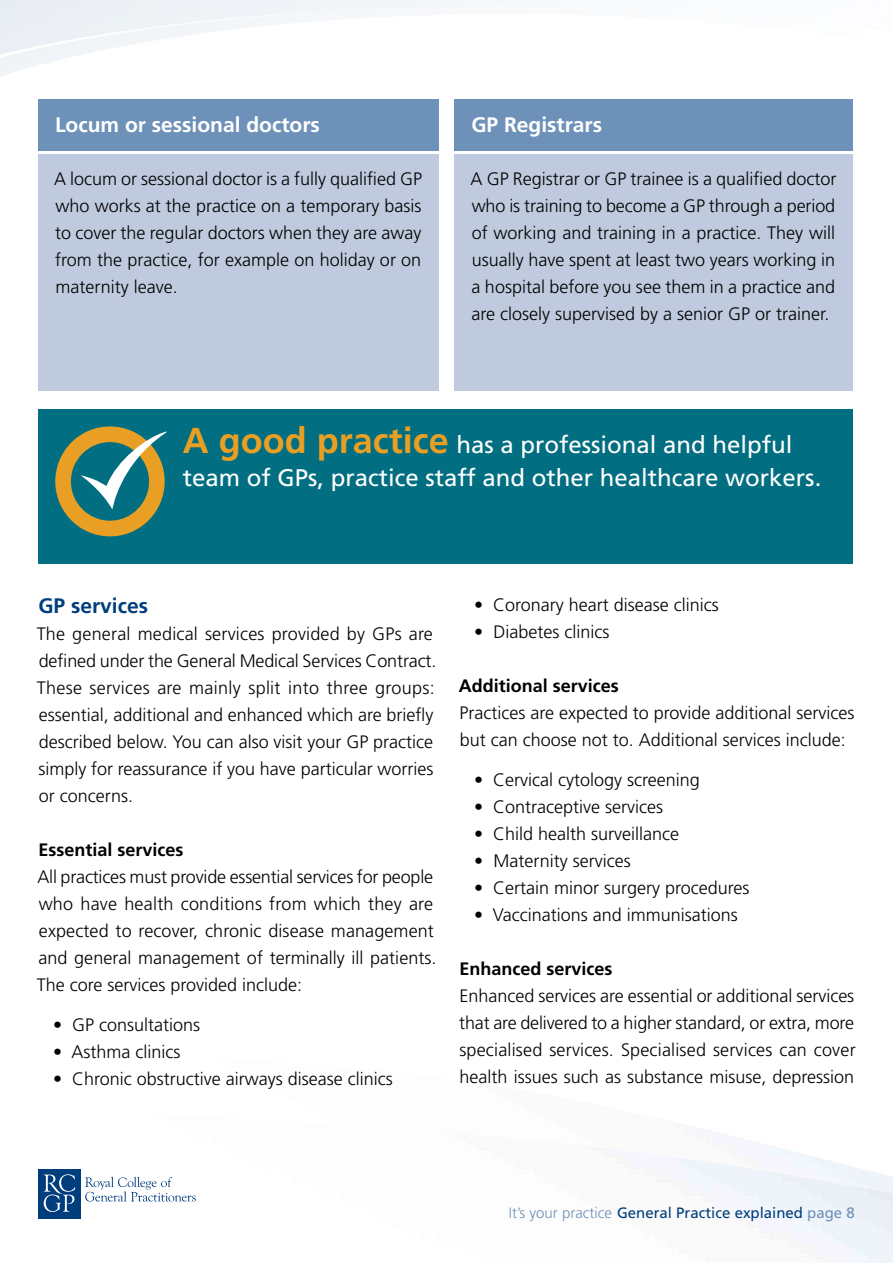
<style>
.page{position:relative;width:893px;height:1263px;background:#fff}
.page>*{position:absolute;margin:0;border:0;box-sizing:border-box;transform-origin:0 0}
.t1{font:24px/33px "Frutiger LT";color:#fff}
.t2{font:700 21px "Frutiger LT";color:#fff}
.t3{font:700 21px "Frutiger LT";color:#003e7e}
.t4{font:300 18px/27px "Frutiger LT";color:#000;text-align:justify}
.t5{font:700 18px "Frutiger LT";color:#000}
.t6{font:15px "Frutiger LT";color:#003e7e}
.s1{font-weight:700;font-size:36px;color:#e89f23}
.s2{font-weight:300;color:#6e91b9}
.s3{color:#6e91b9}
</style>
<div class="page">
<img style="left:46px;top:1125px;width:846px;height:138px">
<hr style="left:892px;top:0;width:1px;height:1263px;background:#6990b8">
<svg style="left:85px;top:1177px;width:111px;height:24px"></svg>
<div style="left:38px;top:1169px;width:43px;height:49px;background:#003d7d"></div>
<svg style="left:44px;top:1174px;width:31px;height:38px"></svg>
<img style="left:0;top:0;width:893px;height:55px">
<div style="left:38px;top:409px;width:815px;height:155px;background:#026e81"></div>
<div style="left:38px;top:154px;width:401px;height:237px;background:#bfcade"></div>
<div style="left:38px;top:100px;width:401px;height:51px;background:#6e91b9"></div>
<div style="left:454px;top:154px;width:399px;height:237px;background:#bfcade"></div>
<div style="left:454px;top:100px;width:399px;height:51px;background:#6e91b9"></div>
<svg style="left:55px;top:426px;width:112px;height:110px"></svg>
<p class="t2" style="left:55px;top:113px;width:266px">Locum or sessional doctors</p>
<p class="t4" style="left:54px;top:165px;width:369px">A locum or sessional doctor is a fully qualified GP who works at the practice on a temporary basis to cover the regular doctors when they are away from the practice, for example on holiday or on maternity leave.</p>
<p class="t2" style="left:471px;top:113px;width:132px">GP Registrars</p>
<p class="t4" style="left:470px;top:166px;width:368px">A GP Registrar or GP trainee is a qualified doctor who is training to become a GP through a period of working and training in a practice. They will usually have spent at least two years working in a hospital before you see them in a practice and are closely supervised by a senior GP or trainer.</p>
<h1 class="t1" style="left:183px;top:429px;width:640px"><span class="s1">A good practice</span> has a professional and helpful team of GPs, practice staff and other healthcare workers.</h1>
<p class="t3" style="left:38px;top:594px;width:111px">GP services</p>
<p class="t4" style="left:37px;top:621px;width:401px;text-align:left">The general medical services provided by GPs are defined under the General Medical Services Contract.<br>These services are mainly split into three groups: essential, additional and enhanced which are briefly described below. You can also visit your GP practice simply for reassurance if you have particular worries or concerns.</p>
<p class="t5" style="left:39px;top:839px;width:147px">Essential services</p>
<p class="t4" style="left:37px;top:864px;width:401px;text-align:left">All practices must provide essential services for people who have health conditions from which they are expected to recover, chronic disease management and general management of terminally ill patients.<br>The core services provided include:</p>
<p class="t4" style="left:53px;top:1011px;width:149px">• GP consultations</p>
<p class="t4" style="left:53px;top:1038px;width:129px">• Asthma clinics</p>
<p class="t4" style="left:53px;top:1065px;width:341px">• Chronic obstructive airways disease clinics</p>
<p class="t4" style="left:474px;top:591px;width:246px">• Coronary heart disease clinics</p>
<p class="t4" style="left:474px;top:618px;width:137px">• Diabetes clinics</p>
<p class="t5" style="left:459px;top:675px;width:162px">Additional services</p>
<p class="t4" style="left:459px;top:699px;width:396px">Practices are expected to provide additional services but can choose not to. Additional services include:</p>
<p class="t4" style="left:474px;top:766px;width:227px">• Cervical cytology screening</p>
<p class="t4" style="left:474px;top:793px;width:191px">• Contraceptive services</p>
<p class="t4" style="left:474px;top:820px;width:207px">• Child health surveillance</p>
<p class="t4" style="left:474px;top:847px;width:158px">• Maternity services</p>
<p class="t4" style="left:474px;top:874px;width:277px">• Certain minor surgery procedures</p>
<p class="t4" style="left:474px;top:901px;width:265px">• Vaccinations and immunisations</p>
<p class="t5" style="left:460px;top:958px;width:155px">Enhanced services</p>
<p class="t4" style="left:459px;top:982px;width:398px">Enhanced services are essential or additional services that are delivered to a higher standard, or extra, more specialised services. Specialised services can cover health issues such as substance misuse, depression</p>
<p class="t6" style="left:509px;top:1204px;width:347px"><span class="s2">It’s your practice</span> General Practice explained <span class="s3">page 8</span></p>
</div>
